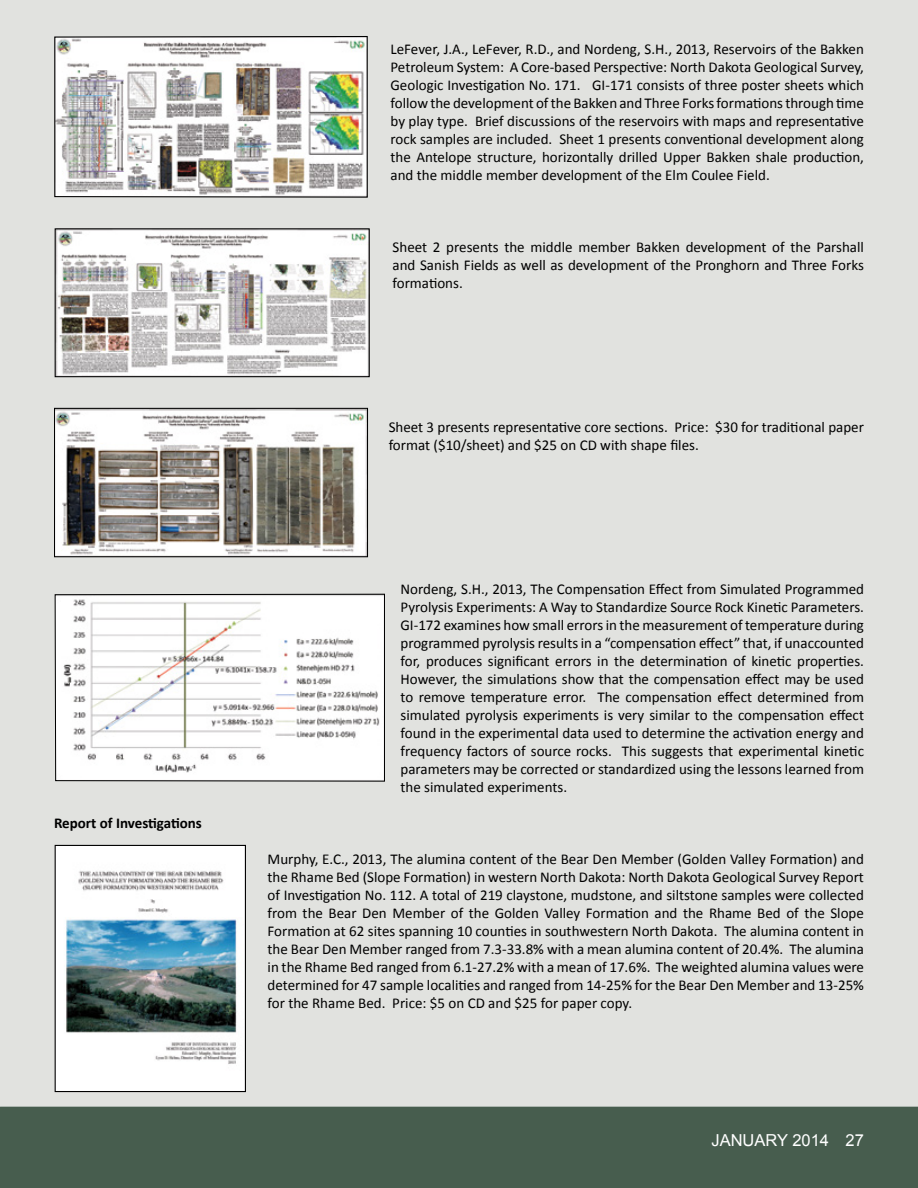
<style>
.page{position:relative;width:918px;height:1188px;background:#fff}
.page>*{position:absolute;margin:0;border:0;box-sizing:border-box;transform-origin:0 0}
.t1{font:16.5px "Arial";color:#fff}
.t2{font:15px/18px "Calibri";color:#000;text-align:justify}
.t3{font:700 15px "Calibri";color:#000}
</style>
<div class="page">
<div style="left:0;top:0;width:918px;height:1107px;background:#e1e2df"></div>
<div style="left:0;top:1107px;width:918px;height:81px;background:#475d4e"></div>
<img style="left:54px;top:35px;width:314px;height:163px">
<img style="left:57px;top:230px;width:311px;height:145px">
<div style="left:55px;top:228px;width:315px;height:149px;border:1px solid #000"></div>
<img style="left:56px;top:410px;width:310px;height:145px">
<div style="left:54px;top:408px;width:314px;height:149px;border:1px solid #000"></div>
<img style="left:57px;top:847px;width:187px;height:243px">
<div style="left:55px;top:845px;width:191px;height:247px;border:1px solid #000"></div>
<svg style="left:54px;top:593px;width:332px;height:189px"></svg>
<p class="t3" style="left:54px;top:813px;width:149px">Report of Investigations</p>
<p class="t2" style="left:391px;top:40px;width:475px">LeFever, J.A., LeFever, R.D., and Nordeng, S.H., 2013, Reservoirs of the Bakken Petroleum System: A Core-based Perspective: North Dakota Geological Survey, Geologic Investigation No. 171. GI-171 consists of three poster sheets which follow the development of the Bakken and Three Forks formations through time by play type. Brief discussions of the reservoirs with maps and representative rock samples are included. Sheet 1 presents conventional development along the Antelope structure, horizontally drilled Upper Bakken shale production, and the middle member development of the Elm Coulee Field.</p>
<p class="t2" style="left:393px;top:238px;width:473px">Sheet 2 presents the middle member Bakken development of the Parshall and Sanish Fields as well as development of the Pronghorn and Three Forks formations.</p>
<p class="t2" style="left:389px;top:418px;width:477px">Sheet 3 presents representative core sections. Price: $30 for traditional paper format ($10/sheet) and $25 on CD with shape files.</p>
<p class="t2" style="left:401px;top:580px;width:465px">Nordeng, S.H., 2013, The Compensation Effect from Simulated Programmed Pyrolysis Experiments: A Way to Standardize Source Rock Kinetic Parameters.<br>GI-172 examines how small errors in the measurement of temperature during programmed pyrolysis results in a “compensation effect” that, if unaccounted for, produces significant errors in the determination of kinetic properties.<br>However, the simulations show that the compensation effect may be used to remove temperature error. The compensation effect determined from simulated pyrolysis experiments is very similar to the compensation effect found in the experimental data used to determine the activation energy and frequency factors of source rocks. This suggests that experimental kinetic parameters may be corrected or standardized using the lessons learned from the simulated experiments.</p>
<p class="t2" style="left:268px;top:850px;width:598px">Murphy, E.C., 2013, The alumina content of the Bear Den Member (Golden Valley Formation) and the Rhame Bed (Slope Formation) in western North Dakota: North Dakota Geological Survey Report of Investigation No. 112. A total of 219 claystone, mudstone, and siltstone samples were collected from the Bear Den Member of the Golden Valley Formation and the Rhame Bed of the Slope Formation at 62 sites spanning 10 counties in southwestern North Dakota. The alumina content in the Bear Den Member ranged from 7.3-33.8% with a mean alumina content of 20.4%. The alumina in the Rhame Bed ranged from 6.1-27.2% with a mean of 17.6%. The weighted alumina values were determined for 47 sample localities and ranged from 14-25% for the Bear Den Member and 13-25% for the Rhame Bed. Price: $5 on CD and $25 for paper copy.</p>
<p class="t1" style="left:711px;top:1130px;width:154px">JANUARY 2014 27</p>
</div>
